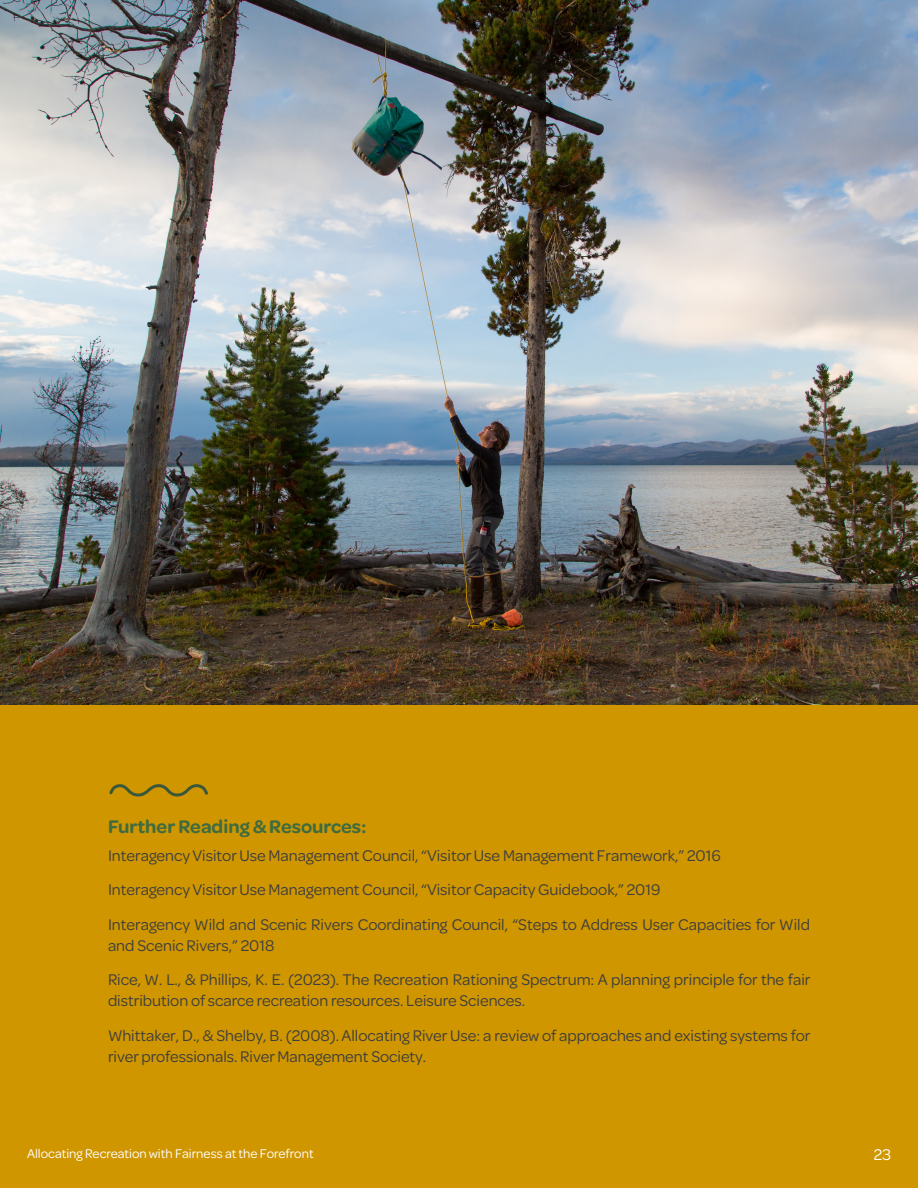
<style>
.page{position:relative;width:918px;height:1188px;background:#fff}
.page>*{position:absolute;margin:0;border:0;box-sizing:border-box;transform-origin:0 0}
.Section_Subheader_2{font:600 19.5px "Omnes";color:#406b40}
.t1{font:16.5px/21px "Omnes";color:#3e3e3f}
.t2{font:16.5px "Omnes";color:#fff}
.t3{font:13.5px "Omnes";color:#fff}
</style>
<div class="page">
<div style="left:0;top:705px;width:918px;height:483px;background:#cf9600"></div>
<img style="left:0;top:0;width:918px;height:705px">
<svg style="left:109px;top:784px;width:99px;height:13px"></svg>
<p class="Section_Subheader_2" style="left:108px;top:813px;width:260px">Further Reading &amp; Resources:</p>
<p class="t1" style="left:108px;top:844px;width:614px">Interagency Visitor Use Management Council, “Visitor Use Management Framework,” 2016</p>
<p class="t1" style="left:108px;top:878px;width:554px">Interagency Visitor Use Management Council, “Visitor Capacity Guidebook,” 2019</p>
<p class="t1" style="left:108px;top:913px;width:704px">Interagency Wild and Scenic Rivers Coordinating Council, “Steps to Address User Capacities for Wild and Scenic Rivers,” 2018</p>
<p class="t1" style="left:108px;top:968px;width:704px">Rice, W. L., &amp; Phillips, K. E. (2023). The Recreation Rationing Spectrum: A planning principle for the fair distribution of scarce recreation resources. Leisure Sciences.</p>
<p class="t1" style="left:108px;top:1024px;width:704px">Whittaker, D., &amp; Shelby, B. (2008). Allocating River Use: a review of approaches and existing systems for river professionals. River Management Society.</p>
<p class="t3" style="left:27px;top:1144px;width:288px">Allocating Recreation with Fairness at the Forefront</p>
<p class="t2" style="left:874px;top:1144px;width:19px">23</p>
</div>
